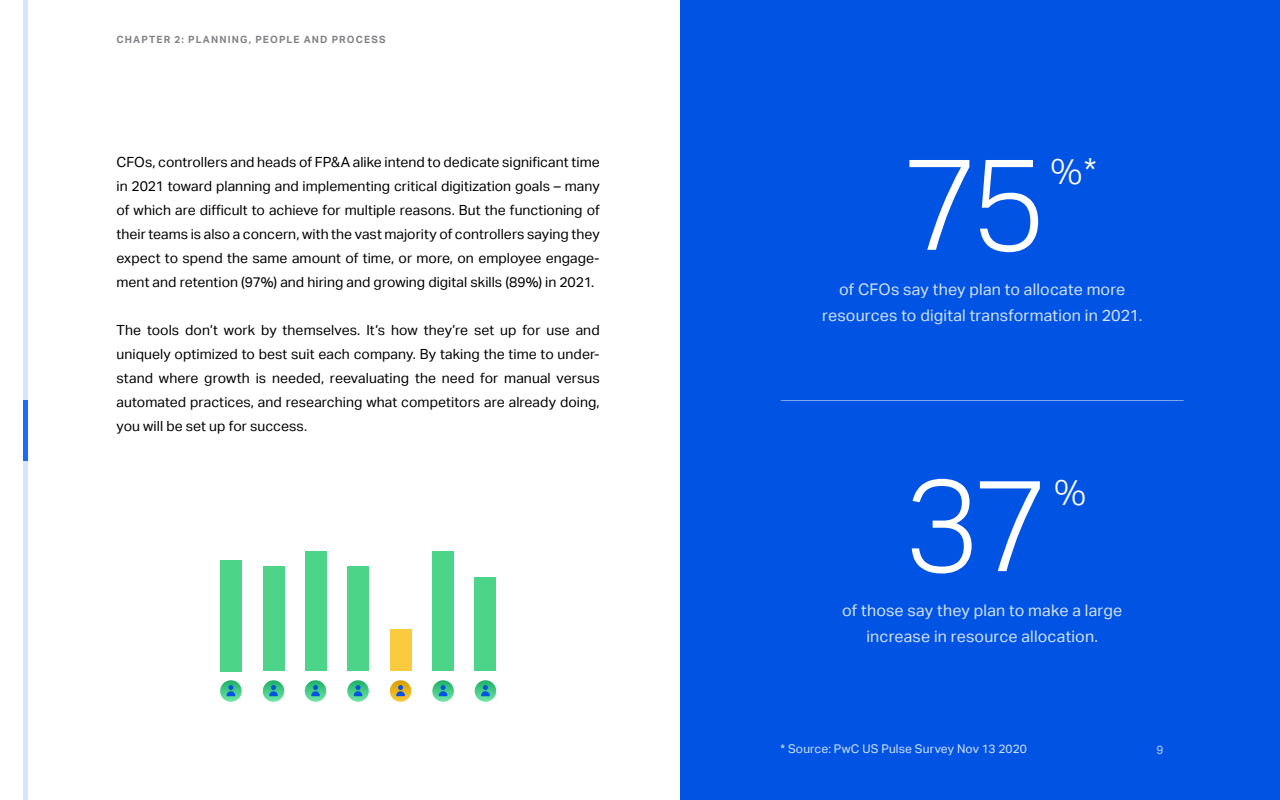
<style>
.page{position:relative;width:1280px;height:800px;background:#fff}
.page>*{position:absolute;margin:0;border:0;box-sizing:border-box;transform-origin:0 0}
.t1{font:300 130px "Aktiv Grotesk";color:#fff}
.t2{font:300 36px "Aktiv Grotesk";color:#fff}
.t3{font:16px/26px "Aktiv Grotesk";letter-spacing:.01em;color:#d6e5ff;text-align:center}
.t4{font:14px/24px "Aktiv Grotesk";letter-spacing:.005em;color:#000;text-align:justify}
.t5{font:12px "Aktiv Grotesk";letter-spacing:.01em;color:#d6e5ff}
.t6{font:500 12px "Aktiv Grotesk";color:#fff}
.t7{font:700 10px "Aktiv Grotesk";letter-spacing:.115em;color:#808285}
</style>
<div class="page">
<div style="left:680px;top:0;width:600px;height:800px;background:#0053e3"></div>
<div style="left:23px;top:0;width:5px;height:800px;background:#d6e5ff"></div>
<div style="left:23px;top:400px;width:5px;height:61px;background:#1a6dfc"></div>
<svg style="left:432px;top:680px;width:22px;height:22px"></svg>
<svg style="left:347px;top:680px;width:22px;height:22px"></svg>
<svg style="left:305px;top:680px;width:21px;height:22px"></svg>
<svg style="left:263px;top:680px;width:21px;height:22px"></svg>
<div style="left:263px;top:567px;width:21px;height:104px;background:#4cd489"></div>
<div style="left:305px;top:552px;width:21px;height:119px;background:#4cd489"></div>
<div style="left:347px;top:567px;width:22px;height:104px;background:#4cd489"></div>
<div style="left:390px;top:629px;width:21px;height:42px;background:#facb3e"></div>
<div style="left:432px;top:552px;width:22px;height:119px;background:#4cd489"></div>
<svg style="left:390px;top:680px;width:21px;height:22px"></svg>
<svg style="left:396px;top:685px;width:9px;height:11px"></svg>
<svg style="left:439px;top:685px;width:8px;height:11px"></svg>
<svg style="left:354px;top:685px;width:8px;height:11px"></svg>
<svg style="left:220px;top:680px;width:22px;height:22px"></svg>
<div style="left:220px;top:560px;width:22px;height:111px;background:#4cd489"></div>
<svg style="left:227px;top:685px;width:8px;height:11px"></svg>
<svg style="left:311px;top:685px;width:9px;height:11px"></svg>
<svg style="left:475px;top:680px;width:21px;height:22px"></svg>
<div style="left:475px;top:578px;width:21px;height:93px;background:#4cd489"></div>
<svg style="left:481px;top:685px;width:9px;height:11px"></svg>
<svg style="left:269px;top:685px;width:9px;height:11px"></svg>
<hr style="left:781px;top:400px;width:403px;height:1px;background:#fff">
<p class="t7" style="left:117px;top:34px;width:271px">CHAPTER 2: PLANNING, PEOPLE AND PROCESS</p>
<p class="t4" style="left:117px;top:150px;width:485px">CFOs, controllers and heads of FP&amp;A alike intend to dedicate significant time in 2021 toward planning and implementing critical digitization goals – many of which are difficult to achieve for multiple reasons. But the functioning of their teams is also a concern, with the vast majority of controllers saying they expect to spend the same amount of time, or more, on employee engage&shy;ment and retention (97%) and hiring and growing digital skills (89%) in 2021.</p>
<p class="t4" style="left:117px;top:318px;width:485px">The tools don’t work by themselves. It’s how they’re set up for use and uniquely optimized to best suit each company. By taking the time to under&shy;stand where growth is needed, reevaluating the need for manual versus automated practices, and researching what competitors are already doing, you will be set up for success.</p>
<h1 class="t1" style="left:904px;top:129px;width:145px">75</h1>
<h2 class="t2" style="left:1051px;top:150px;width:48px">%*</h2>
<p class="t3" style="left:822px;top:277px;width:321px">of CFOs say they plan to allocate more resources to digital transformation in 2021.</p>
<h1 class="t1" style="left:904px;top:450px;width:148px">37</h1>
<h2 class="t2" style="left:1054px;top:472px;width:33px">%</h2>
<p class="t3" style="left:842px;top:598px;width:281px">of those say they plan to make a large increase in resource allocation.</p>
<p class="t5" style="left:781px;top:742px;width:248px">* Source: PwC US Pulse Survey Nov 13 2020</p>
<p class="t6" style="left:1156px;top:743px;width:9px">9</p>
</div>
